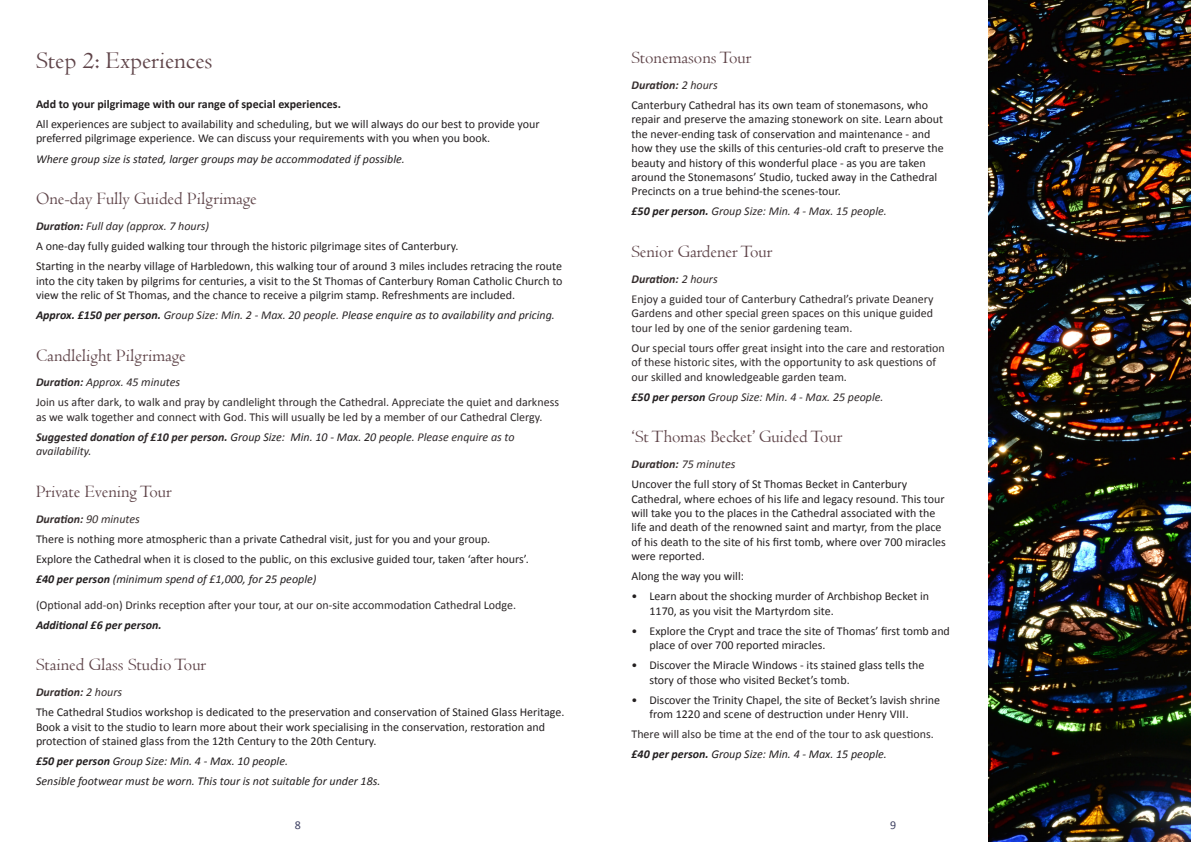
<style>
.page{position:relative;width:1191px;height:842px;background:#fff}
.page>*{position:absolute;margin:0;border:0;box-sizing:border-box;transform-origin:0 0}
.t1{font:25px "Centaur";color:#5f4449}
.t2{font:18px "Centaur";color:#5f4449}
.t3{font:12px/14.4px "Calibri";color:#231f20}
.t4{font:12px/14.4px "Calibri";color:#2f292a}
.t5{font:italic 12px "Calibri";color:#231f20}
.t6{font:italic 12px "Calibri";color:#2f292a}
.t7{font:italic 700 12px/14.4px "Calibri";color:#2f292a}
.t8{font:italic 700 12px "Calibri";color:#362e2e}
.t9{font:700 12px "Calibri";color:#231f20}
.t10{font:italic 700 12px "Calibri";color:#231f20}
.A_Head{font:12px "Calibri";color:#404263}
.s1{font-weight:700}
.s2{color:#2f292a}
.s3{font-weight:400;color:#231f20}
.s4{font-weight:400}
.s5{font-weight:700;color:#231f20}
</style>
<div class="page">
<img style="left:988px;top:0;width:203px;height:842px">
<p class="t1" style="left:36px;top:45px;width:178px">Step 2: Experiences</p>
<p class="t9" style="left:36px;top:96px;width:306px">Add to your pilgrimage with our range of special experiences.</p>
<p class="t3" style="left:36px;top:117px;width:505px">All experiences are subject to availability and scheduling, but we will always do our best to provide your preferred pilgrimage experience. We can discuss your requirements with you when you book.</p>
<p class="t5" style="left:36px;top:150px;width:370px">Where group size is stated, larger groups may be accommodated if possible.</p>
<p class="t2" style="left:36px;top:188px;width:222px">One-day Fully Guided Pilgrimage</p>
<p class="t6" style="left:36px;top:218px;width:175px"><span class="s1">Duration:</span> Full day (approx. 7 hours)</p>
<p class="t3" style="left:36px;top:238px;width:424px">A one-day fully guided walking tour through the historic pilgrimage sites of Canterbury.</p>
<p class="t3" style="left:36px;top:259px;width:528px;text-align:justify">Starting in the nearby village of Harbledown, this walking tour of around 3 miles includes retracing the route into the city taken by pilgrims for centuries, a visit to the St Thomas of Canterbury Roman Catholic Church to view the relic of St Thomas, and the chance to receive a pilgrim stamp. Refreshments are included.</p>
<p class="t5" style="left:36px;top:307px;width:520px"><span class="s1">Approx. £150 per person.</span> <span class="s2">Group Size: Min. 2 - Max. 20 people.</span> Please enquire as to availability and pricing.</p>
<p class="t2" style="left:36px;top:344px;width:151px">Candlelight Pilgrimage</p>
<p class="t6" style="left:36px;top:374px;width:146px"><span class="s1">Duration:</span> Approx. 45 minutes</p>
<p class="t4" style="left:36px;top:395px;width:524px">Join us after dark, to walk and pray by candlelight through the Cathedral. Appreciate the quiet and darkness as we walk together and connect with God. This will usually be led by a member of our Cathedral Clergy.</p>
<p class="t7" style="left:36px;top:429px;width:480px">Suggested donation of £10 per person. <span class="s3">Group Size: Min. 10 - Max. 20 people.</span> <span class="s4">Please enquire as to availability.</span></p>
<p class="t2" style="left:36px;top:481px;width:137px">Private Evening Tour</p>
<p class="t8" style="left:36px;top:510px;width:105px">Duration: <span class="s4">90 minutes</span></p>
<p class="t3" style="left:36px;top:531px;width:456px">There is nothing more atmospheric than a private Cathedral visit, just for you and your group.</p>
<p class="t3" style="left:36px;top:551px;width:494px">Explore the Cathedral when it is closed to the public, on this exclusive guided tour, taken ‘after hours’.</p>
<p class="t5" style="left:36px;top:571px;width:282px"><span class="s1">£40 per person</span> (minimum spend of £1,000, for 25 people)</p>
<p class="t4" style="left:36px;top:597px;width:481px">(Optional add-on) Drinks reception after your tour, at our on-site accommodation Cathedral Lodge.</p>
<p class="t10" style="left:36px;top:616px;width:127px">Additional £6 per person.</p>
<p class="t2" style="left:36px;top:654px;width:172px">Stained Glass Studio Tour</p>
<p class="t8" style="left:36px;top:684px;width:88px">Duration: <span class="s4">2 hours</span></p>
<p class="t3" style="left:36px;top:705px;width:530px">The Cathedral Studios workshop is dedicated to the preservation and conservation of Stained Glass Heritage.<br>Book a visit to the studio to learn more about their work specialising in the conservation, restoration and protection of stained glass from the 12th Century to the 20th Century.</p>
<p class="t5" style="left:36px;top:753px;width:254px"><span class="s1">£50 per person</span> Group Size: Min. 4 - Max. 10 people.</p>
<p class="t5" style="left:36px;top:773px;width:346px">Sensible footwear must be worn. This tour is not suitable for under 18s.</p>
<p class="t2" style="left:631px;top:47px;width:121px">Stonemasons Tour</p>
<p class="t8" style="left:631px;top:76px;width:88px">Duration: <span class="s4">2 hours</span></p>
<p class="t3" style="left:631px;top:97px;width:314px">Canterbury Cathedral has its own team of stonemasons, who repair and preserve the amazing stonework on site. Learn about the never-ending task of conservation and maintenance - and how they use the skills of this centuries-old craft to preserve the beauty and history of this wonderful place - as you are taken around the Stonemasons’ Studio, tucked away in the Cathedral Precincts on a true behind-the scenes-tour.</p>
<p class="t6" style="left:631px;top:203px;width:257px"><span class="s5">£50 per person.</span> Group Size: Min. 4 - Max. 15 people.</p>
<p class="t2" style="left:631px;top:241px;width:142px">Senior Gardener Tour</p>
<p class="t8" style="left:631px;top:270px;width:88px">Duration: <span class="s4">2 hours</span></p>
<p class="t4" style="left:631px;top:291px;width:303px;text-align:justify">Enjoy a guided tour of Canterbury Cathedral’s private Deanery Gardens and other special green spaces on this unique guided tour led by one of the senior gardening team.</p>
<p class="t4" style="left:631px;top:340px;width:315px">Our special tours offer great insight into the care and restoration of these historic sites, with the opportunity to ask questions of our skilled and knowledgeable garden team.</p>
<p class="t6" style="left:631px;top:388px;width:254px"><span class="s5">£50 per person</span> Group Size: Min. 4 - Max. 25 people.</p>
<p class="t2" style="left:631px;top:426px;width:212px">‘St Thomas Becket’ Guided Tour</p>
<p class="t8" style="left:631px;top:456px;width:105px">Duration: <span class="s4">75 minutes</span></p>
<p class="t3" style="left:631px;top:477px;width:316px">Uncover the full story of St Thomas Becket in Canterbury Cathedral, where echoes of his life and legacy resound. This tour will take you to the places in the Cathedral associated with the life and death of the renowned saint and martyr, from the place of his death to the site of his first tomb, where over 700 miracles were reported.</p>
<p class="t3" style="left:631px;top:569px;width:114px">Along the way you will:</p>
<p class="t3" style="left:649px;top:589px;width:281px;text-indent:-18px">• Learn about the shocking murder of Archbishop Becket in<br>1170, as you visit the Martyrdom site.</p>
<p class="t3" style="left:649px;top:623px;width:302px;text-indent:-18px">• Explore the Crypt and trace the site of Thomas’ first tomb and place of over 700 reported miracles.</p>
<p class="t3" style="left:649px;top:658px;width:276px;text-indent:-18px">• Discover the Miracle Windows - its stained glass tells the story of those who visited Becket’s tomb.</p>
<p class="t3" style="left:649px;top:692px;width:292px;text-indent:-18px">• Discover the Trinity Chapel, the site of Becket’s lavish shrine from 1220 and scene of destruction under Henry VIII.</p>
<p class="t4" style="left:631px;top:727px;width:304px">There will also be time at the end of the tour to ask questions.</p>
<p class="t5" style="left:631px;top:746px;width:257px"><span class="s1">£40 per person.</span> Group Size: Min. 4 - Max. 15 people.</p>
<p class="A_Head" style="left:295px;top:817px;width:8px">8</p>
<p class="A_Head" style="left:890px;top:817px;width:8px">9</p>
</div>
